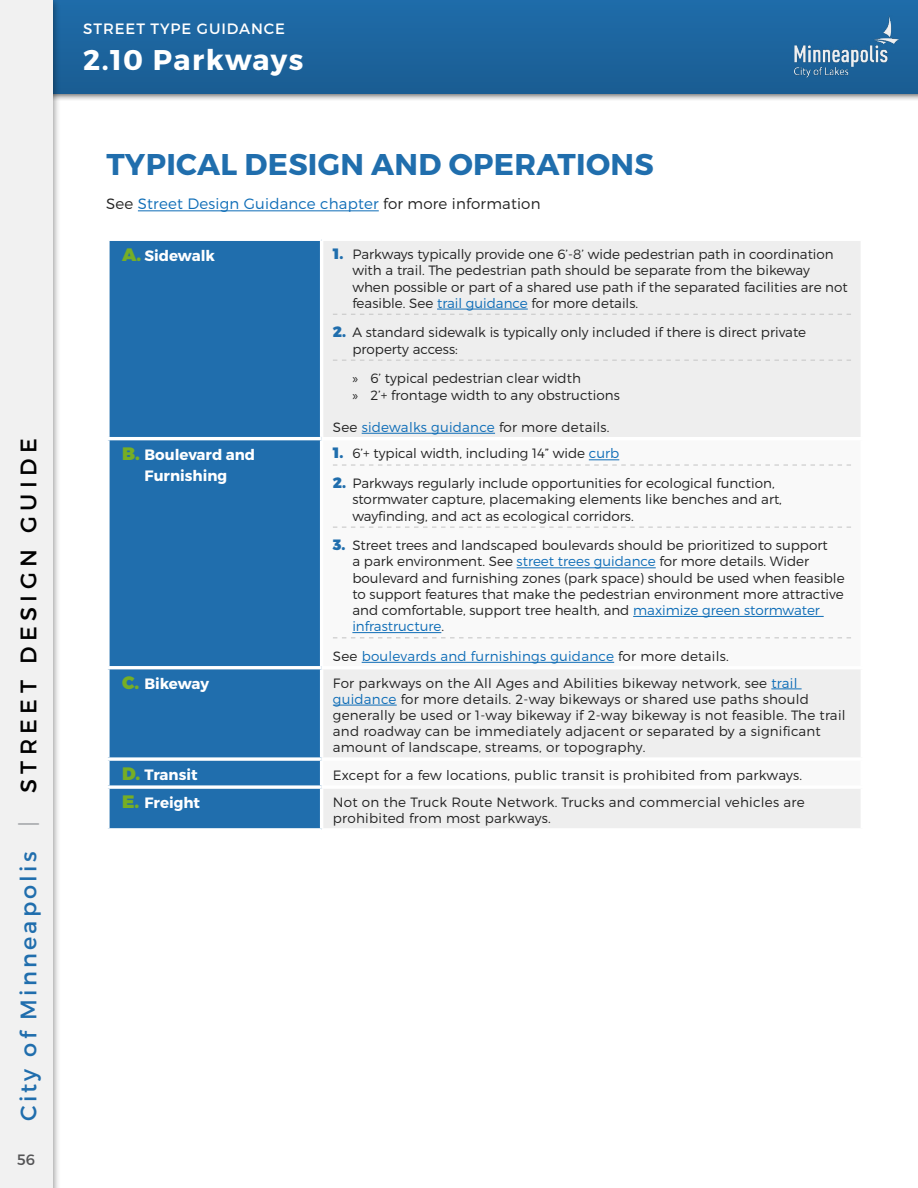
<style>
.page{position:relative;width:918px;height:1188px;background:#fff}
.page>*{position:absolute;margin:0;border:0;box-sizing:border-box;transform-origin:0 0}
.Header_3{font:700 30px "Montserrat";letter-spacing:.01em;color:#206ead}
.Top_White_Header{font:700 28.5px "Montserrat";letter-spacing:.05em;color:#fff}
.t1{font:22.5px "Montserrat";letter-spacing:.19em;color:#206ead}
.t2{font:700 15px/21px "Montserrat";color:#fff;text-align:center}
.t3{font:300 15px "Montserrat";letter-spacing:.015em;color:#0e6db7}
.Little_top_White_hea{font:15px "Montserrat";letter-spacing:.06em;color:#fff}
.t4{font:15px "Montserrat";color:#545456}
.t5{font:300 13.5px/16.2px "Montserrat";color:#222}
.t6{font:300 13.5px/16.2px "Montserrat";letter-spacing:.02em;color:#222}
.t7{font:300 13.5px "Montserrat";letter-spacing:.02em;color:#0e6db7}
.s1{color:#b2b4b7}
.s2{color:#000}
.s3{color:#222}
.s4{font-weight:900;font-size:18px;color:#76ae25}
.s5{font-weight:900;font-size:15px;color:#206ead}
.s6{color:#0e6db7}
.s7{font-family:"Myriad Pro";font-weight:400}
</style>
<div class="page">
<div style="left:0;top:0;width:918px;height:102px;background:#000;opacity:.69"></div>
<div style="left:0;top:0;width:918px;height:93px;background:#1d659e"></div>
<div style="left:0;top:0;width:61px;height:1188px;background:#000;opacity:.37"></div>
<div style="left:0;top:0;width:52px;height:1188px;background:#f1f1f1"></div>
<img style="left:794px;top:16px;width:105px;height:61px">
<hr style="left:138px;top:210px;width:241px;height:1px;background:#0e6db7">
<div style="left:110px;top:241px;width:210px;height:587px;background:#206ead"></div>
<div style="left:323px;top:241px;width:538px;height:587px;background:#eee"></div>
<svg style="left:323px;top:440px;width:538px;height:345px"></svg>
<hr style="left:106px;top:437px;width:216px;height:3px;background:#fff">
<hr style="left:322px;top:437px;width:542px;height:3px;background:#fff">
<hr style="left:106px;top:666px;width:216px;height:3px;background:#fff">
<hr style="left:322px;top:666px;width:542px;height:3px;background:#fff">
<svg style="left:108px;top:757px;width:214px;height:4px"></svg>
<hr style="left:322px;top:757px;width:542px;height:4px;background:#fff">
<svg style="left:108px;top:785px;width:214px;height:4px"></svg>
<hr style="left:322px;top:785px;width:542px;height:4px;background:#fff">
<svg style="left:108px;top:828px;width:214px;height:2px"></svg>
<svg style="left:109px;top:241px;width:1px;height:196px"></svg>
<svg style="left:108px;top:440px;width:2px;height:226px"></svg>
<svg style="left:108px;top:669px;width:2px;height:88px"></svg>
<svg style="left:109px;top:761px;width:1px;height:24px"></svg>
<svg style="left:109px;top:789px;width:1px;height:39px"></svg>
<svg style="left:333px;top:314px;width:518px;height:1px"></svg>
<hr style="left:437px;top:309px;width:91px;height:1px;background:#0e6db7">
<svg style="left:333px;top:360px;width:518px;height:1px"></svg>
<hr style="left:362px;top:433px;width:133px;height:1px;background:#0e6db7">
<svg style="left:333px;top:464px;width:518px;height:2px"></svg>
<hr style="left:589px;top:459px;width:30px;height:1px;background:#0e6db7">
<svg style="left:333px;top:527px;width:518px;height:1px"></svg>
<hr style="left:517px;top:567px;width:139px;height:1px;background:#0e6db7">
<hr style="left:633px;top:616px;width:191px;height:1px;background:#0e6db7">
<svg style="left:333px;top:637px;width:518px;height:1px"></svg>
<hr style="left:352px;top:632px;width:89px;height:1px;background:#0e6db7">
<hr style="left:362px;top:662px;width:252px;height:1px;background:#0e6db7">
<hr style="left:771px;top:689px;width:31px;height:1px;background:#0e6db7">
<hr style="left:333px;top:705px;width:64px;height:1px;background:#0e6db7">
<h3 class="t1" style="left:15px;top:1121px;width:684px;rotate:-90deg">City of Minneapolis <span class="s1">|</span> <span class="s2">STREET DESIGN GUIDE</span></h3>
<p class="t4" style="left:17px;top:1151px;width:19px">56</p>
<p class="Little_top_White_hea" style="left:83px;top:20px;width:203px">STREET TYPE GUIDANCE</p>
<p class="Top_White_Header" style="left:83px;top:42px;width:222px">2.10 Parkways</p>
<p class="Header_3" style="left:106px;top:146px;width:549px">TYPICAL DESIGN AND OPERATIONS</p>
<p class="t3" style="left:106px;top:195px;width:436px"><span class="s3">See</span> Street Design Guidance chapter <span class="s3">for more information</span></p>
<p class="t2" style="left:122px;top:245px;width:94px"><span class="s4">A.</span> Sidewalk</p>
<p class="t5" style="left:352px;top:246px;width:497px;text-indent:-20px"><span class="s5">1.</span> Parkways typically provide one 6’-8’ wide pedestrian path in coordination with a trail. The pedestrian path should be separate from the bikeway when possible or part of a shared use path if the separated facilities are not feasible. See <span class="s6">trail guidance</span> for more details.</p>
<p class="t5" style="left:352px;top:324px;width:455px;text-indent:-20px"><span class="s5">2.</span> A standard sidewalk is typically only included if there is direct private property access:</p>
<p class="t5" style="left:352px;top:370px;width:230px"><span class="s7">»</span> 6’ typical pedestrian clear width</p>
<p class="t5" style="left:352px;top:386px;width:269px"><span class="s7">»</span> 2’+ frontage width to any obstructions</p>
<p class="t6" style="left:333px;top:419px;width:278px">See <span class="s6">sidewalks guidance</span> for more details.</p>
<p class="t2" style="left:122px;top:444px;width:135px"><span class="s4">B.</span> Boulevard and<br>Furnishing</p>
<p class="t5" style="left:333px;top:445px;width:288px"><span class="s5">1.</span> 6’+ typical width, including 14” wide <span class="s6">curb</span></p>
<p class="t5" style="left:352px;top:475px;width:431px;text-indent:-20px"><span class="s5">2.</span> Parkways regularly include opportunities for ecological function, stormwater capture, placemaking elements like benches and art, wayfinding, and act as ecological corridors.</p>
<p class="t5" style="left:352px;top:537px;width:494px;text-indent:-20px"><span class="s5">3.</span> Street trees and landscaped boulevards should be prioritized to support<br>a park environment. See <span class="s6">street trees guidance</span> for more details. Wider boulevard and furnishing zones (park space) should be used when feasible to support features that make the pedestrian environment more attractive and comfortable, support tree health, and <span class="s6">maximize green stormwater infrastructure</span>.</p>
<p class="t7" style="left:333px;top:648px;width:397px"><span class="s3">See</span> boulevards and furnishings guidance <span class="s3">for more details.</span></p>
<p class="t2" style="left:122px;top:673px;width:88px"><span class="s4">C.</span> Bikeway</p>
<p class="t6" style="left:333px;top:674px;width:514px">For parkways on the All Ages and Abilities bikeway network, see <span class="s6">trail guidance</span> for more details. 2-way bikeways or shared use paths should generally be used or 1-way bikeway if 2-way bikeway is not feasible. The trail and roadway can be immediately adjacent or separated by a significant amount of landscape, streams, or topography.</p>
<p class="t2" style="left:122px;top:765px;width:77px"><span class="s4">D.</span> Transit</p>
<p class="t6" style="left:333px;top:767px;width:471px">Except for a few locations, public transit is prohibited from parkways.</p>
<p class="t2" style="left:122px;top:793px;width:79px"><span class="s4">E.</span> Freight</p>
<p class="t6" style="left:333px;top:794px;width:473px">Not on the Truck Route Network. Trucks and commercial vehicles are prohibited from most parkways.</p>
</div>
